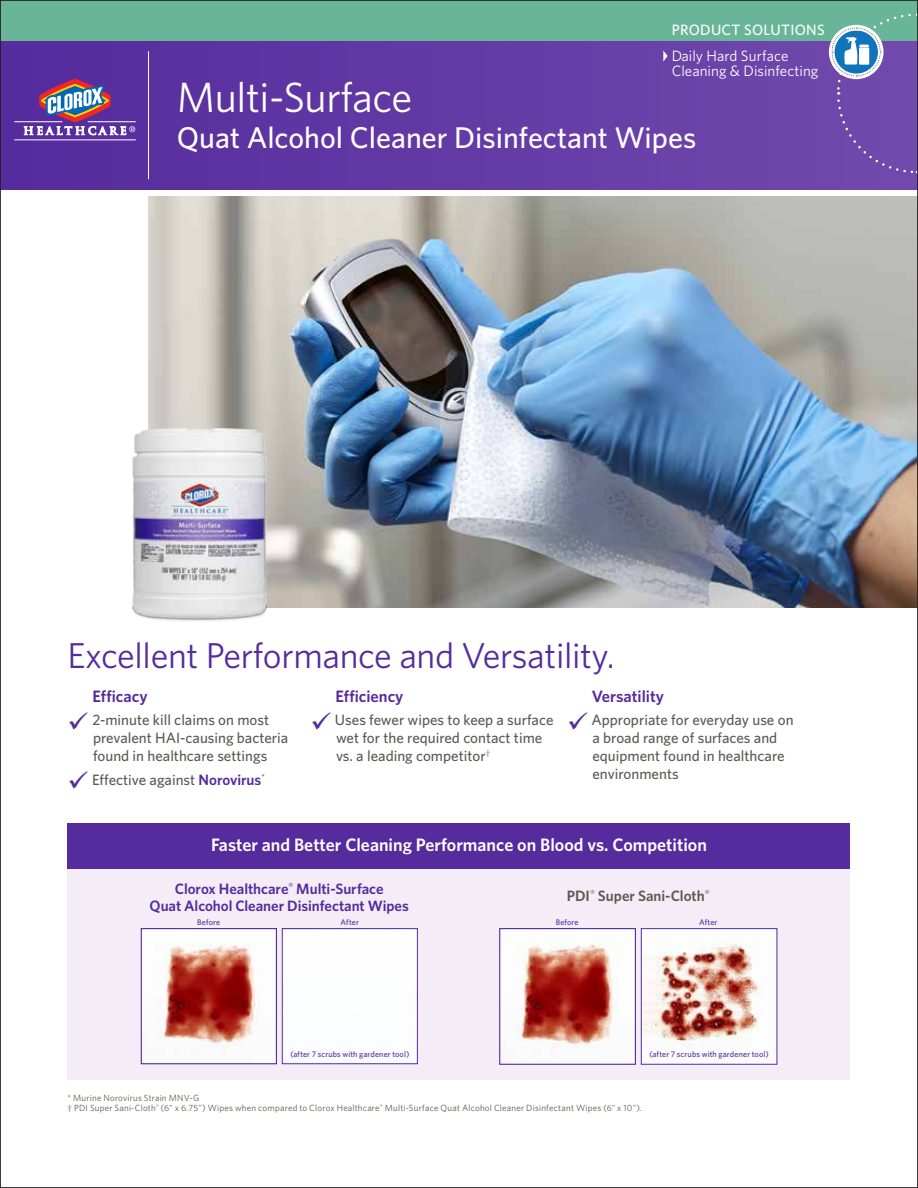
<style>
.page{position:relative;width:918px;height:1188px;background:#fff}
.page>*{position:absolute;margin:0;border:0;box-sizing:border-box;transform-origin:0 0}
.t1{font:42.3px "Whitney";letter-spacing:-.01em;color:#fff}
.t2{font:36px "Whitney";letter-spacing:-.01em;color:#552b9d}
.t3{font:500 30px "Whitney";color:#fff}
.t4{font:600 18px "Whitney";color:#fff}
.t5{font:600 16.5px "Whitney";color:#552b9d}
.t6{font:500 15px/18px "Whitney";color:#5e5a51}
.t7{font:600 15px/16.6px "Whitney";letter-spacing:-.005em;color:#552b9d;text-align:center}
.t8{font:15px/15px "Whitney";color:#fff}
.t9{font:600 15px "Whitney";letter-spacing:-.005em;color:#5e5a51}
.t10{font:500 15px "Whitney";letter-spacing:.02em;color:#fff}
.t11{font:9px/10.5px "Whitney";letter-spacing:.025em;color:#5e5a51}
.t12{font:500 8.1px "Whitney";letter-spacing:.015em;color:#552b9d}
.s1{color:#552b9d}
.s2{font-weight:600;color:#552b9d}
.s3{font-weight:500}
</style>
<div class="page">
<div style="left:0;top:40px;width:918px;height:150px;background:linear-gradient(to right,#552b9d,#724aac)"></div>
<div style="left:0;top:0;width:918px;height:40px;background:#69b597"></div>
<hr style="left:148px;top:51px;width:1px;height:128px;background:#fff">
<hr style="left:14px;top:121px;width:48px;height:1px;background:#fff">
<hr style="left:88px;top:121px;width:48px;height:1px;background:#fff">
<hr style="left:14px;top:139px;width:122px;height:1px;background:#fff">
<svg style="left:24px;top:79px;width:111px;height:57px"></svg>
<img style="left:148px;top:197px;width:768px;height:411px">
<img style="left:132px;top:428px;width:139px;height:193px">
<svg style="left:831px;top:13px;width:85px;height:162px"></svg>
<div style="left:68px;top:824px;width:782px;height:256px;background:#f4edf7"></div>
<div style="left:68px;top:824px;width:782px;height:45px;background:#552b9d"></div>
<img style="left:143px;top:930px;width:132px;height:132px">
<div style="left:141px;top:928px;width:136px;height:136px;border:1px solid #552b9d"></div>
<div style="left:284px;top:930px;width:132px;height:132px;background:#fdfefe"></div>
<div style="left:282px;top:928px;width:136px;height:136px;border:1px solid #552b9d"></div>
<img style="left:501px;top:930px;width:133px;height:133px">
<div style="left:499px;top:928px;width:137px;height:137px;border:1px solid #552b9d"></div>
<img style="left:643px;top:930px;width:132px;height:133px">
<div style="left:641px;top:928px;width:136px;height:137px;border:1px solid #552b9d"></div>
<svg style="left:663px;top:51px;width:5px;height:11px"></svg>
<p class="t10" style="left:672px;top:21px;width:155px">PRODUCT SOLUTIONS</p>
<p class="t8" style="left:672px;top:48px;width:148px">Daily Hard Surface<br>Cleaning &amp; Disinfecting</p>
<h1 class="t1" style="left:177px;top:72px;width:237px">Multi-Surface</h1>
<h3 class="t3" style="left:177px;top:119px;width:521px">Quat Alcohol Cleaner Disinfectant Wipes</h3>
<h2 class="t2" style="left:68px;top:634px;width:549px">Excellent Performance and Versatility.</h2>
<p class="t5" style="left:92px;top:686px;width:57px">Efficacy</p>
<p class="t6" style="left:93px;top:711px;width:197px;text-indent:-26px"><span class="s1">✓</span> 2-minute kill claims on most prevalent HAI-causing bacteria found in healthcare settings</p>
<p class="t6" style="left:68px;top:770px;width:199px"><span class="s1">✓</span> Effective against <span class="s2">Norovirus</span><sup>*</sup></p>
<p class="t5" style="left:335px;top:686px;width:70px">Efficiency</p>
<p class="t6" style="left:336px;top:711px;width:219px;text-indent:-26px"><span class="s1">✓</span> Uses fewer wipes to keep a surface wet for the required contact time vs. a leading competitor<sup>†</sup></p>
<p class="t5" style="left:592px;top:686px;width:74px">Versatility</p>
<p class="t6" style="left:593px;top:711px;width:203px;text-indent:-26px"><span class="s1">✓</span> Appropriate for everyday use on a broad range of surfaces and equipment found in healthcare environments</p>
<p class="t4" style="left:211px;top:833px;width:497px">Faster and Better Cleaning Performance on Blood vs. Competition</p>
<p class="t7" style="left:150px;top:880px;width:261px">Clorox Healthcare<sup>®</sup> Multi-Surface<br>Quat Alcohol Cleaner Disinfectant Wipes</p>
<p class="t9" style="left:567px;top:887px;width:144px">PDI<sup>®</sup> Super Sani-Cloth<sup>®</sup></p>
<p class="t12" style="left:197px;top:917px;width:24px">Before</p>
<p class="t12" style="left:341px;top:917px;width:20px">After</p>
<p class="t12" style="left:556px;top:917px;width:24px">Before</p>
<p class="t12" style="left:699px;top:917px;width:20px">After</p>
<p class="t12" style="left:290px;top:1049px;width:121px">(after 7 scrubs with gardener tool)</p>
<p class="t12" style="left:649px;top:1050px;width:121px">(after 7 scrubs with gardener tool)</p>
<p class="t11" style="left:68px;top:1092px;width:576px">* Murine Norovirus Strain MNV-G<br><span class="s3">†</span> PDI Super Sani-Cloth<sup>®</sup> (6" x 6.75") Wipes when compared to Clorox Healthcare<sup>®</sup> Multi-Surface Quat Alcohol Cleaner Disinfectant Wipes (6" x 10").</p>
</div>
